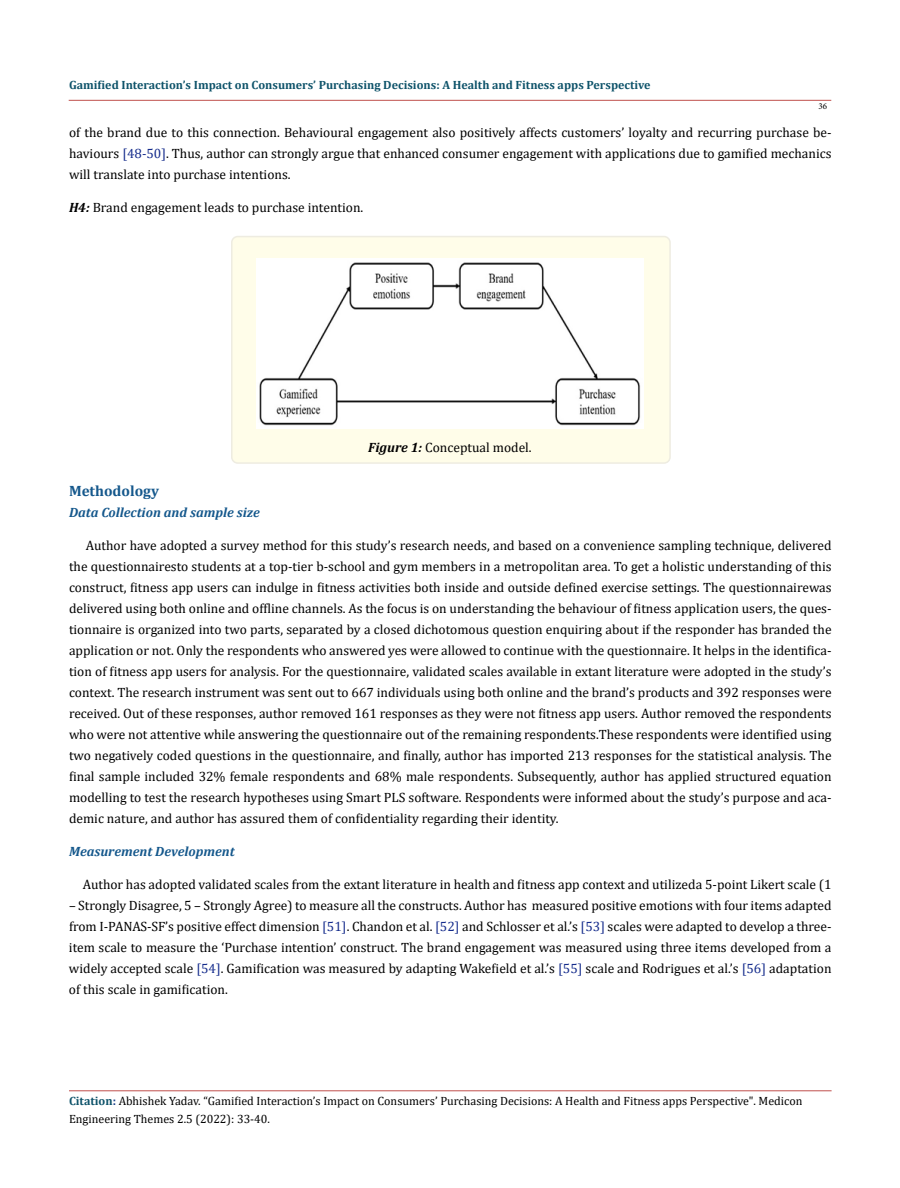
<style>
.page{position:relative;width:900px;height:1188px;background:#fff}
.page>*{position:absolute;margin:0;border:0;box-sizing:border-box;transform-origin:0 0}
.t1{font:700 15px "Cambria";color:#15588c}
.t2{font:13.5px/21px "Cambria";color:#000;text-align:justify}
.t3{font:italic 700 13.5px "Cambria";color:#15588c}
.t4{font:12px/18px "Cambria";color:#000}
.t5{font:700 12px "Cambria";color:#0e536a}
.t6{font:9px "Minion Pro";color:#000}
.s1{color:#152c8c}
.s2{font-weight:700;font-style:italic}
.s3{font-weight:700;color:#0e536a}
.s4{font-weight:700;color:#173e88}
</style>
<div class="page">
<hr style="left:69px;top:1091px;width:763px;height:1px;background:#c0504d">
<hr style="left:69px;top:100px;width:762px;height:1px;background:#c0504d">
<div style="left:232px;top:237px;width:438px;height:226px;background:#fffde9;border-radius:6px"></div>
<div style="left:231px;top:236px;width:440px;height:228px;border:2px solid #eeece1;border-radius:6px"></div>
<img style="left:257px;top:258px;width:386px;height:170px">
<p class="t5" style="left:69px;top:77px;width:583px">Gamified Interaction’s Impact on Consumers’ Purchasing Decisions: A Health and Fitness apps Perspective</p>
<p class="t6" style="left:818px;top:100px;width:10px">36</p>
<p class="t2" style="left:69px;top:122px;width:764px">of the brand due to this connection. Behavioural engagement also positively affects customers’ loyalty and recurring purchase be&shy;haviours <span class="s1">[48-50]</span>. Thus, author can strongly argue that enhanced consumer engagement with applications due to gamified mechanics will translate into purchase intentions.</p>
<p class="t2" style="left:69px;top:197px;width:296px"><span class="s2">H4:</span> Brand engagement leads to purchase intention.</p>
<p class="t2" style="left:368px;top:436px;width:165px"><span class="s2">Figure 1:</span> Conceptual model.</p>
<p class="t1" style="left:69px;top:480px;width:92px">Methodology</p>
<p class="t3" style="left:69px;top:502px;width:192px">Data Collection and sample size</p>
<p class="t2" style="left:69px;top:534px;width:764px;text-indent:17px">Author have adopted a survey method for this study’s research needs, and based on a convenience sampling technique, delivered the questionnairesto students at a top-tier b-school and gym members in a metropolitan area. To get a holistic understanding of this construct, fitness app users can indulge in fitness activities both inside and outside defined exercise settings. The questionnairewas delivered using both online and offline channels. As the focus is on understanding the behaviour of fitness application users, the ques&shy;tionnaire is organized into two parts, separated by a closed dichotomous question enquiring about if the responder has branded the application or not. Only the respondents who answered yes were allowed to continue with the questionnaire. It helps in the identifica&shy;tion of fitness app users for analysis. For the questionnaire, validated scales available in extant literature were adopted in the study’s context. The research instrument was sent out to 667 individuals using both online and the brand’s products and 392 responses were received. Out of these responses, author removed 161 responses as they were not fitness app users. Author removed the respondents who were not attentive while answering the questionnaire out of the remaining respondents.These respondents were identified using two negatively coded questions in the questionnaire, and finally, author has imported 213 responses for the statistical analysis. The final sample included 32% female respondents and 68% male respondents. Subsequently, author has applied structured equation modelling to test the research hypotheses using Smart PLS software. Respondents were informed about the study’s purpose and aca&shy;demic nature, and author has assured them of confidentiality regarding their identity.</p>
<p class="t3" style="left:69px;top:841px;width:167px">Measurement Development</p>
<p class="t2" style="left:83px;top:873px;width:750px">Author has adopted validated scales from the extant literature in health and fitness app context and utilizeda 5-point Likert scale (1</p>
<p class="t2" style="left:69px;top:894px;width:764px">– Strongly Disagree, 5 – Strongly Agree) to measure all the constructs. Author has measured positive emotions with four items adapted from I-PANAS-SF’s positive effect dimension <span class="s1">[51]</span>. Chandon et al. <span class="s1">[52]</span> and Schlosser et al.’s <span class="s1">[53]</span> scales were adapted to develop a three&shy;item scale to measure the ‘Purchase intention’ construct. The brand engagement was measured using three items developed from a widely accepted scale <span class="s1">[54]</span>. Gamification was measured by adapting Wakefield et al.’s <span class="s1">[55]</span> scale and Rodrigues et al.’s <span class="s1">[56]</span> adaptation of this scale in gamification.</p>
<p class="t4" style="left:69px;top:1092px;width:735px"><span class="s3">Citation</span><span class="s4">:</span> Abhishek Yadav. “Gamified Interaction’s Impact on Consumers’ Purchasing Decisions: A Health and Fitness apps Perspective". Medicon<br>Engineering Themes 2.5 (2022): 33-40.</p>
</div>
